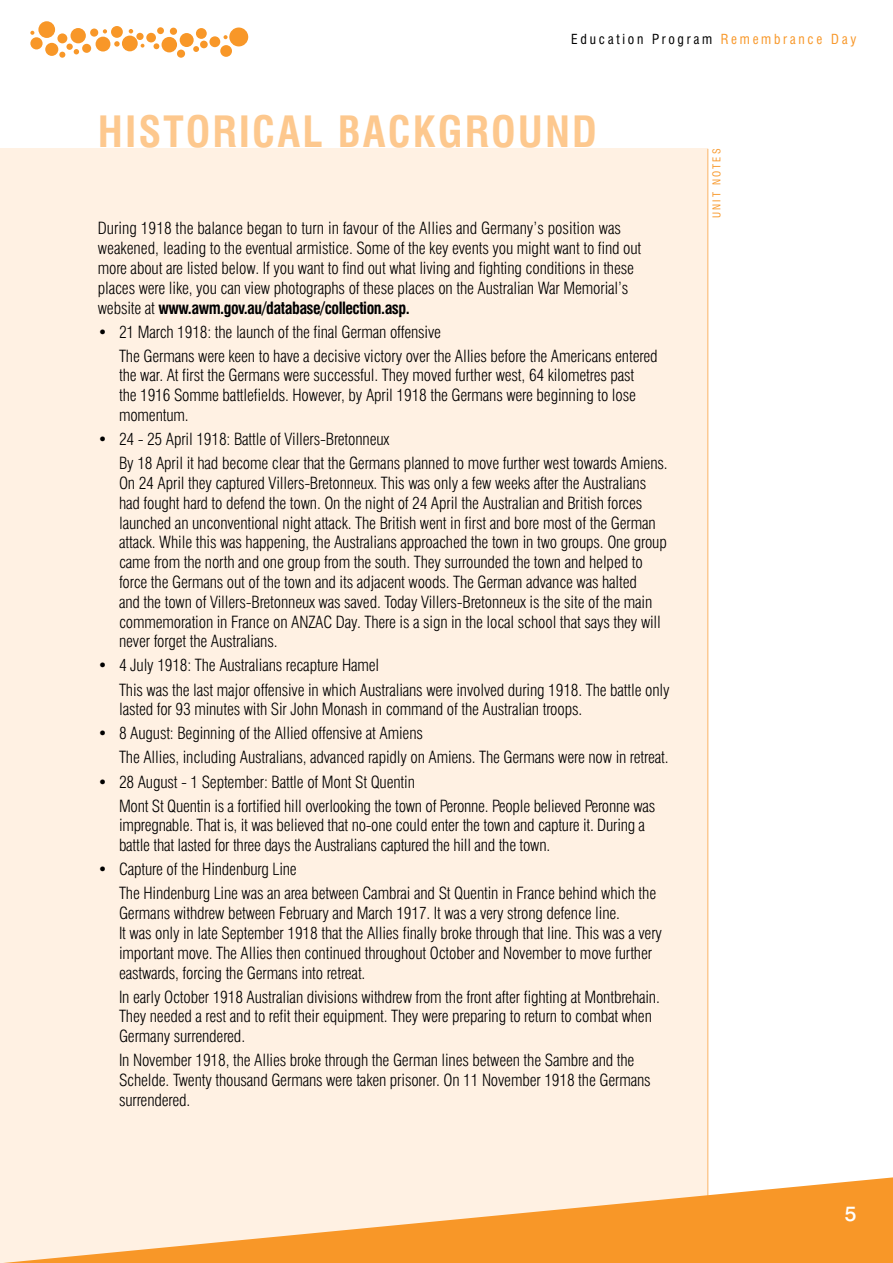
<style>
.page{position:relative;width:893px;height:1263px;background:#fff}
.page>*{position:absolute;margin:0;border:0;box-sizing:border-box;transform-origin:0 0}
.t1{font:700 condensed 42px "Swiss 721 BT";letter-spacing:.05em;color:#fdc88e}
.t2{font:500 21px "Swiss 721 BT";color:#fff}
.t3{font:300 condensed 16.5px/19.8px "Swiss 721 BT";letter-spacing:-.01em;color:#000}
.t4{font:condensed 13.5px "Swiss 721 BT";letter-spacing:.2em;color:#000}
.t5{font:condensed 10.5px "Swiss 721 BT";letter-spacing:.2em;color:#f89728}
.s1{color:#f89728}
.s2{font-weight:700}
</style>
<div class="page">
<div style="left:0;top:149px;width:708px;height:1114px;background:#fff1e3"></div>
<hr style="left:707px;top:149px;width:1px;height:1111px;background:#fbb468">
<svg style="left:4px;top:1177px;width:889px;height:86px"></svg>
<div style="left:45px;top:43px;width:13px;height:13px;background:#f89728;border-radius:50%"></div>
<div style="left:66px;top:44px;width:7px;height:6px;background:#f89728;border-radius:50%"></div>
<div style="left:57px;top:33px;width:10px;height:10px;background:#f89728;border-radius:50%"></div>
<svg style="left:74px;top:49px;width:5px;height:5px"></svg>
<div style="left:71px;top:28px;width:15px;height:15px;background:#f89728;border-radius:50%"></div>
<div style="left:82px;top:44px;width:9px;height:9px;background:#f89728;border-radius:50%"></div>
<svg style="left:103px;top:29px;width:4px;height:4px"></svg>
<div style="left:96px;top:37px;width:14px;height:15px;background:#f89728;border-radius:50%"></div>
<div style="left:90px;top:29px;width:8px;height:8px;background:#f89728;border-radius:50%"></div>
<div style="left:111px;top:26px;width:12px;height:12px;background:#f89728;border-radius:50%"></div>
<svg style="left:114px;top:41px;width:6px;height:6px"></svg>
<div style="left:122px;top:36px;width:16px;height:15px;background:#f89728;border-radius:50%"></div>
<svg style="left:129px;top:29px;width:4px;height:4px"></svg>
<div style="left:136px;top:33px;width:8px;height:7px;background:#f89728;border-radius:50%"></div>
<svg style="left:141px;top:44px;width:3px;height:4px"></svg>
<div style="left:146px;top:33px;width:10px;height:9px;background:#f89728;border-radius:50%"></div>
<svg style="left:154px;top:43px;width:5px;height:6px"></svg>
<div style="left:157px;top:27px;width:7px;height:7px;background:#f89728;border-radius:50%"></div>
<div style="left:162px;top:37px;width:15px;height:15px;background:#f89728;border-radius:50%"></div>
<div style="left:170px;top:28px;width:7px;height:7px;background:#f89728;border-radius:50%"></div>
<div style="left:180px;top:33px;width:14px;height:14px;background:#f89728;border-radius:50%"></div>
<svg style="left:193px;top:46px;width:6px;height:6px"></svg>
<div style="left:196px;top:28px;width:11px;height:11px;background:#f89728;border-radius:50%"></div>
<div style="left:200px;top:41px;width:8px;height:7px;background:#f89728;border-radius:50%"></div>
<div style="left:209px;top:36px;width:11px;height:11px;background:#f89728;border-radius:50%"></div>
<div style="left:30px;top:37px;width:13px;height:12px;background:#f89728;border-radius:50%"></div>
<svg style="left:59px;top:52px;width:6px;height:6px"></svg>
<div style="left:38px;top:21px;width:17px;height:17px;background:#f89728;border-radius:50%"></div>
<div style="left:177px;top:50px;width:8px;height:8px;background:#f89728;border-radius:50%"></div>
<div style="left:220px;top:45px;width:12px;height:12px;background:#f89728;border-radius:50%"></div>
<svg style="left:224px;top:35px;width:4px;height:4px"></svg>
<div style="left:229px;top:28px;width:19px;height:18px;background:#f89728;border-radius:50%"></div>
<svg style="left:30px;top:31px;width:4px;height:4px"></svg>
<p class="t4" style="left:571px;top:31px;width:287px">Education Program <span class="s1">Remembrance Day</span></p>
<h1 class="t1" style="left:98px;top:107px;width:501px">HISTORICAL BACKGROUND</h1>
<p class="t3" style="left:98px;top:218px;width:545px">During 1918 the balance began to turn in favour of the Allies and Germany’s position was weakened, leading to the eventual armistice. Some of the key events you might want to find out more about are listed below. If you want to find out what living and fighting conditions in these places were like, you can view photographs of these places on the Australian War Memorial’s website at <span class="s2">www.awm.gov.au/database/collection.asp.</span></p>
<p class="t3" style="left:119px;top:320px;width:540px;line-height:24px;text-indent:-21px">• 21 March 1918: the launch of the final German offensive<br>The Germans were keen to have a decisive victory over the Allies before the Americans entered</p>
<p class="t3" style="left:119px;top:366px;width:518px;text-align:justify">the war. At first the Germans were successful. They moved further west, 64 kilometres past the 1916 Somme battlefields. However, by April 1918 the Germans were beginning to lose momentum.</p>
<p class="t3" style="left:119px;top:427px;width:550px;line-height:24px;text-indent:-21px">• 24 - 25 April 1918: Battle of Villers-Bretonneux<br>By 18 April it had become clear that the Germans planned to move further west towards Amiens.</p>
<p class="t3" style="left:119px;top:473px;width:549px">On 24 April they captured Villers-Bretonneux. This was only a few weeks after the Australians had fought hard to defend the town. On the night of 24 April the Australian and British forces launched an unconventional night attack. The British went in first and bore most of the German attack. While this was happening, the Australians approached the town in two groups. One group came from the north and one group from the south. They surrounded the town and helped to force the Germans out of the town and its adjacent woods. The German advance was halted<br>and the town of Villers-Bretonneux was saved. Today Villers-Bretonneux is the site of the main commemoration in France on ANZAC Day. There is a sign in the local school that says they will never forget the Australians.</p>
<p class="t3" style="left:119px;top:653px;width:552px;line-height:24px;text-indent:-21px">• 4 July 1918: The Australians recapture Hamel<br>This was the last major offensive in which Australians were involved during 1918. The battle only</p>
<p class="t3" style="left:119px;top:699px;width:465px">lasted for 93 minutes with Sir John Monash in command of the Australian troops.</p>
<p class="t3" style="left:119px;top:721px;width:551px;line-height:24px;text-indent:-21px">• 8 August: Beginning of the Allied offensive at Amiens<br>The Allies, including Australians, advanced rapidly on Amiens. The Germans were now in retreat.</p>
<p class="t3" style="left:119px;top:769px;width:538px;line-height:24px;text-indent:-21px">• 28 August - 1 September: Battle of Mont St Quentin<br>Mont St Quentin is a fortified hill overlooking the town of Peronne. People believed Peronne was</p>
<p class="t3" style="left:119px;top:815px;width:528px">impregnable. That is, it was believed that no-one could enter the town and capture it. During a battle that lasted for three days the Australians captured the hill and the town.</p>
<p class="t3" style="left:119px;top:857px;width:539px;line-height:24px;text-indent:-21px">• Capture of the Hindenburg Line<br>The Hindenburg Line was an area between Cambrai and St Quentin in France behind which the</p>
<p class="t3" style="left:119px;top:903px;width:545px">Germans withdrew between February and March 1917. It was a very strong defence line.<br>It was only in late September 1918 that the Allies finally broke through that line. This was a very important move. The Allies then continued throughout October and November to move further eastwards, forcing the Germans into retreat.</p>
<p class="t3" style="left:119px;top:987px;width:542px">In early October 1918 Australian divisions withdrew from the front after fighting at Montbrehain.<br>They needed a rest and to refit their equipment. They were preparing to return to combat when<br>Germany surrendered.</p>
<p class="t3" style="left:119px;top:1050px;width:533px">In November 1918, the Allies broke through the German lines between the Sambre and the<br>Schelde. Twenty thousand Germans were taken prisoner. On 11 November 1918 the Germans surrendered.</p>
<p class="t5" style="left:710px;top:218px;width:71px;rotate:-90deg">UNIT NOTES</p>
<p class="t2" style="left:845px;top:1200px;width:13px">5</p>
</div>
